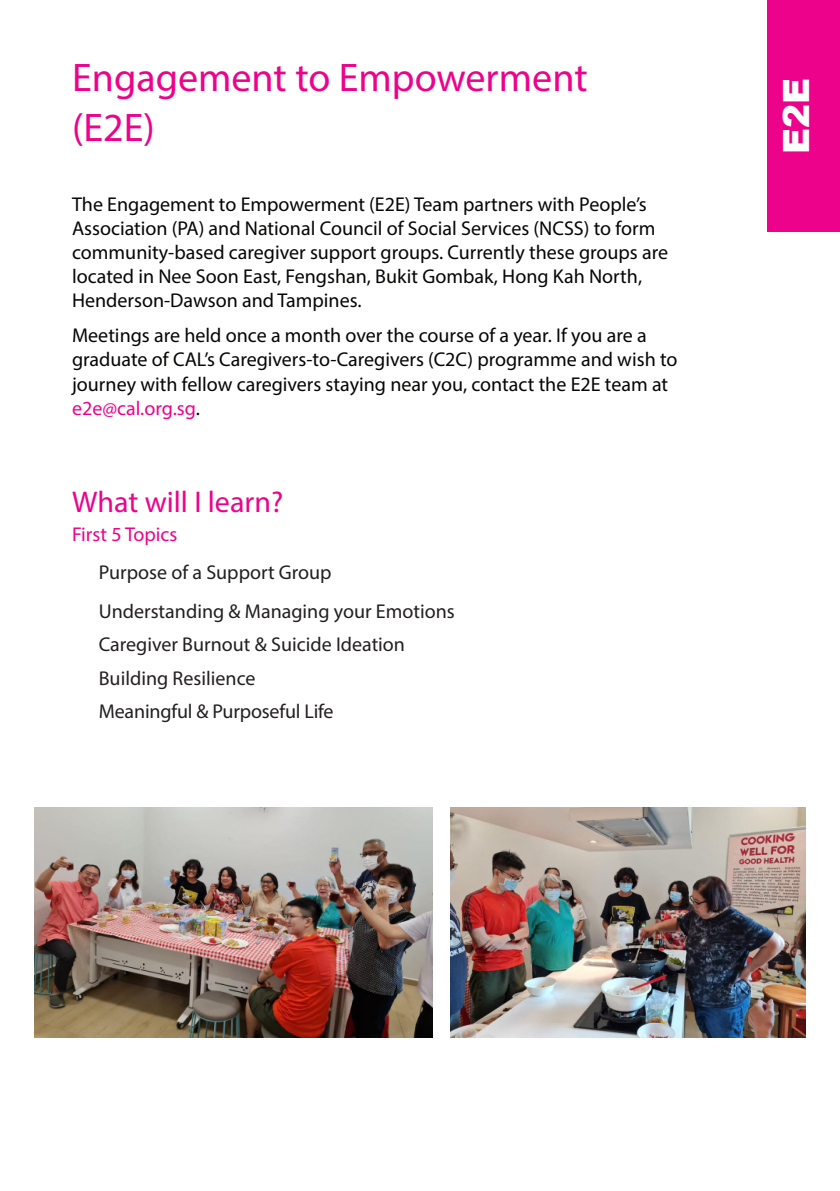
<style>
.page{position:relative;width:840px;height:1191px;background:#fff}
.page>*{position:absolute;margin:0;border:0;box-sizing:border-box;transform-origin:0 0}
.t1{font:40px/50px "Myriad Pro";color:#ed028c}
.t2{font:900 36px "Arial";color:#fff}
.t3{font:30px "Myriad Pro";color:#ed028c}
.t4{font:20px/24px "Myriad Pro";color:#070605}
.t5{font:20px "Myriad Pro";color:#231f20}
.t6{font:20px "Myriad Pro";color:#ed028c}
.s1{color:#ed028c}
.s2{color:#000}
</style>
<div class="page">
<div style="left:767px;top:0;width:72px;height:231px;background:#ed028c"></div>
<img style="left:34px;top:807px;width:398px;height:230px">
<img style="left:450px;top:807px;width:355px;height:230px">
<p class="t1" style="left:72px;top:52px;width:516px">Engagement to Empowerment (E2E)</p>
<p class="t4" style="left:72px;top:192px;width:597px">The Engagement to Empowerment (E2E) Team partners with People’s Association (PA) and National Council of Social Services (NCSS) to form community-based caregiver support groups. Currently these groups are located in Nee Soon East, Fengshan, Bukit Gombak, Hong Kah North, Henderson-Dawson and Tampines.</p>
<p class="t4" style="left:72px;top:323px;width:606px">Meetings are held once a month over the course of a year. If you are a graduate of CAL’s Caregivers-to-Caregivers (C2C) programme and wish to journey with fellow caregivers staying near you, contact the E2E team at <span class="s1">e2e@cal.org.sg</span><span class="s2">.</span></p>
<p class="t3" style="left:72px;top:484px;width:212px">What will I learn?</p>
<p class="t6" style="left:72px;top:522px;width:107px">First 5 Topics</p>
<p class="t5" style="left:84px;top:560px;width:248px">❶ Purpose of a Support Group</p>
<p class="t5" style="left:99px;top:598px;width:357px">Understanding &amp; Managing your Emotions</p>
<p class="t5" style="left:99px;top:632px;width:307px">Caregiver Burnout &amp; Suicide Ideation</p>
<p class="t5" style="left:99px;top:665px;width:158px">Building Resilience</p>
<p class="t5" style="left:99px;top:699px;width:236px">Meaningful &amp; Purposeful Life</p>
<p class="t2" style="left:769px;top:154px;width:77px;rotate:-90deg">E2E</p>
</div>
